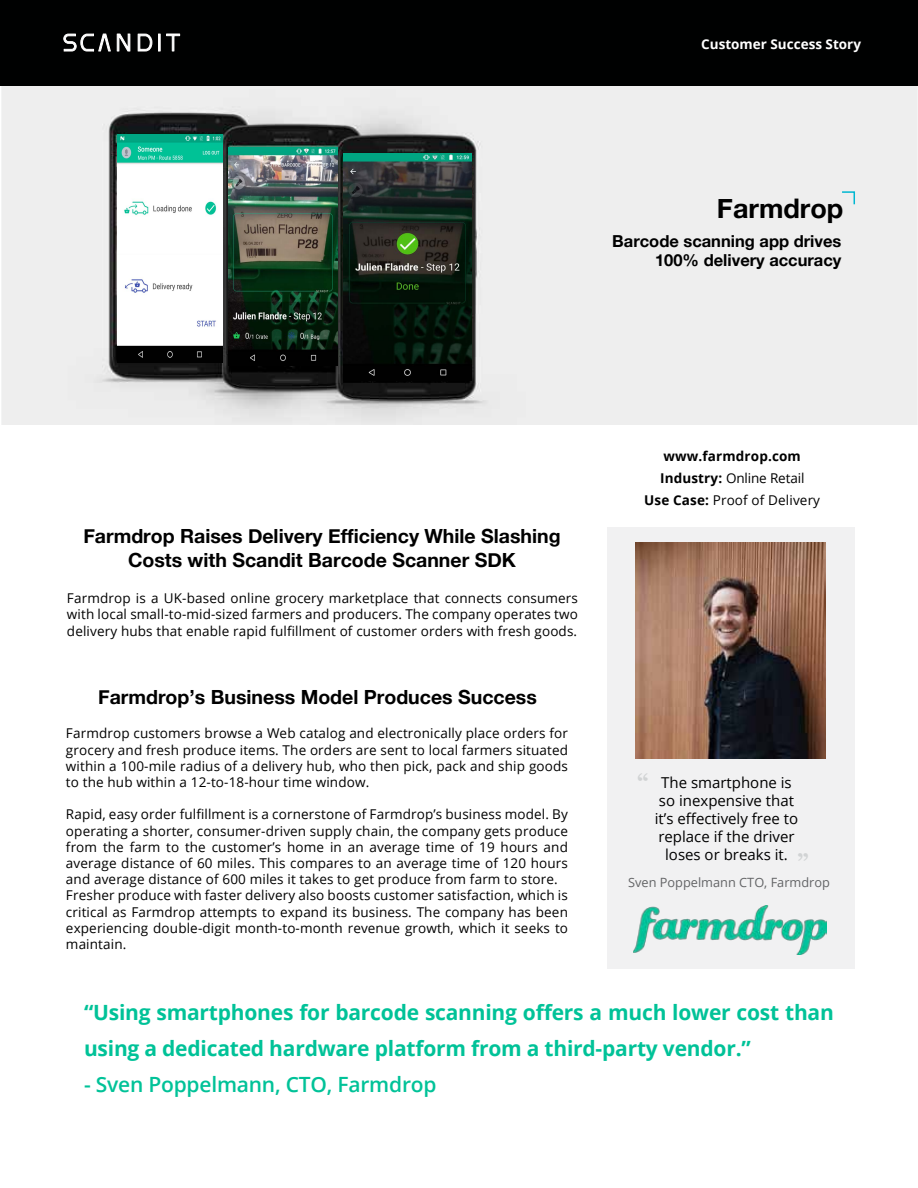
<style>
.page{position:relative;width:918px;height:1188px;background:#fff}
.page>*{position:absolute;margin:0;border:0;box-sizing:border-box;transform-origin:0 0}
.t1{font:700 27px "Helvetica Neue";color:#000}
.t2{font:700 22.5px "Georgia";color:#d1d3d4}
.t3{font:700 21px/36px "Open Sans";letter-spacing:-.01em;color:#00c298}
.t4{font:600 21px "Open Sans";letter-spacing:-.01em;color:#00c298}
.t5{font:700 19.5px/23.4px "Helvetica Neue";color:#000;text-align:center}
.t6{font:700 16.5px/19.8px "Helvetica Neue";color:#000;text-align:right}
.t7{font:15px/18px "Open Sans";color:#000;text-align:center}
.t8{font:13.5px/16.2px "Open Sans";letter-spacing:.01em;color:#000;text-align:justify}
.t9{font:700 13.5px/22.2px "Open Sans";letter-spacing:.01em;color:#000101;text-align:center}
.t10{font:700 13.5px "Open Sans";color:#fff}
.t11{font:12.75px "Open Sans";color:#636466}
.s1{font-weight:400}
</style>
<div class="page">
<div style="left:0;top:0;width:918px;height:85px;background:#000101"></div>
<svg style="left:138px;top:34px;width:14px;height:17px"></svg>
<svg style="left:117px;top:34px;width:13px;height:18px"></svg>
<svg style="left:158px;top:34px;width:22px;height:17px"></svg>
<svg style="left:63px;top:34px;width:48px;height:18px"></svg>
<div style="left:608px;top:527px;width:247px;height:442px;background:#f1f1f2"></div>
<img style="left:3px;top:86px;width:914px;height:339px">
<svg style="left:841px;top:191px;width:15px;height:15px"></svg>
<img style="left:635px;top:543px;width:191px;height:215px">
<img style="left:633px;top:906px;width:194px;height:49px">
<img style="left:117px;top:135px;width:105px;height:228px">
<img style="left:229px;top:148px;width:109px;height:218px">
<img style="left:344px;top:153px;width:127px;height:227px">
<p class="t10" style="left:701px;top:34px;width:161px">Customer Success Story</p>
<h1 class="t1" style="left:717px;top:187px;width:128px">Farmdrop</h1>
<p class="t6" style="left:612px;top:231px;width:231px">Barcode scanning app drives<br>100% delivery accuracy</p>
<h3 class="t5" style="left:83px;top:525px;width:479px">Farmdrop Raises Delivery Efficiency While Slashing<br>Costs with Scandit Barcode Scanner SDK</h3>
<p class="t8" style="left:67px;top:590px;width:513px">Farmdrop is a UK-based online grocery marketplace that connects consumers with local small-to-mid-sized farmers and producers. The company operates two delivery hubs that enable rapid fulfillment of customer orders with fresh goods.</p>
<h3 class="t5" style="left:98px;top:686px;width:440px">Farmdrop’s Business Model Produces Success</h3>
<p class="t8" style="left:66px;top:725px;width:504px">Farmdrop customers browse a Web catalog and electronically place orders for grocery and fresh produce items. The orders are sent to local farmers situated within a 100-mile radius of a delivery hub, who then pick, pack and ship goods to the hub within a 12-to-18-hour time window.</p>
<p class="t8" style="left:66px;top:806px;width:504px;text-align:left">Rapid, easy order fulfillment is a cornerstone of Farmdrop’s business model. By operating a shorter, consumer-driven supply chain, the company gets produce from the farm to the customer’s home in an average time of 19 hours and average distance of 60 miles. This compares to an average time of 120 hours and average distance of 600 miles it takes to get produce from farm to store.<br>Fresher produce with faster delivery also boosts customer satisfaction, which is critical as Farmdrop attempts to expand its business. The company has been experiencing double-digit month-to-month revenue growth, which it seeks to maintain.</p>
<p class="t9" style="left:644px;top:444px;width:177px">www.farmdrop.com<br>Industry: <span class="s1">Online Retail<br></span>Use Case: <span class="s1">Proof of Delivery</span></p>
<h2 class="t2" style="left:637px;top:766px;width:13px">“</h2>
<p class="t7" style="left:655px;top:773px;width:145px">The smartphone is so inexpensive that it’s effectively free to replace if the driver loses or breaks it.</p>
<h2 class="t2" style="left:797px;top:845px;width:13px">”</h2>
<p class="t11" style="left:628px;top:873px;width:203px">Sven Poppelmann CTO, Farmdrop</p>
<h3 class="t3" style="left:84px;top:994px;width:751px">“Using smartphones for barcode scanning offers a much lower cost than using a dedicated hardware platform from a third-party vendor.”</h3>
<h3 class="t4" style="left:84px;top:1070px;width:354px">- Sven Poppelmann, CTO, Farmdrop</h3>
</div>
